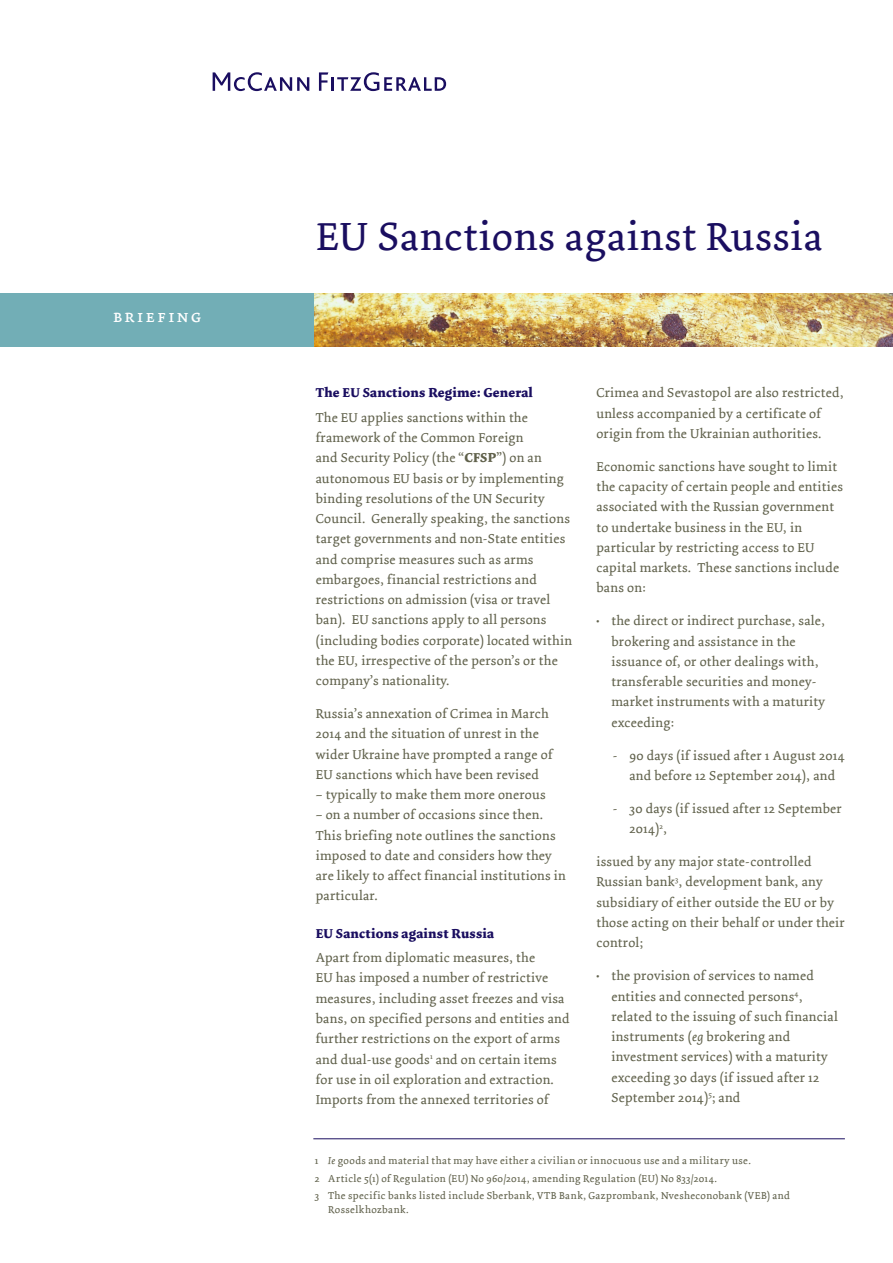
<style>
.page{position:relative;width:893px;height:1263px;background:#fff}
.page>*{position:absolute;margin:0;border:0;box-sizing:border-box;transform-origin:0 0}
.t1{font:41.1px "Dolly";letter-spacing:.02em;color:#1a0e60}
.Briefing{font:18px "Dolly Small Caps";letter-spacing:.1em;color:#fff}
.Body_Basic_9pt{font:13.5px/20.2px "Dolly";letter-spacing:.02em;color:#60614b}
.Subhead_LVL_03_Bold{font:700 13.5px "Dolly";letter-spacing:.02em;color:#1a0e60}
.Footnotes{font:10.5px/13.5px "Dolly";letter-spacing:.04em;color:#60614b}
.s1{font-weight:700}
.s2{font-style:italic}
</style>
<div class="page">
<svg style="left:213px;top:72px;width:96px;height:19px"></svg>
<svg style="left:319px;top:72px;width:127px;height:19px"></svg>
<div style="left:0;top:293px;width:315px;height:53px;background:#72aeb6"></div>
<img style="left:315px;top:293px;width:578px;height:53px">
<hr style="left:313px;top:1138px;width:532px;height:1px;background:#1a0e60">
<p class="Briefing" style="left:113px;top:305px;width:91px">briefing</p>
<p class="t1" style="left:316px;top:212px;width:508px">EU Sanctions against Russia</p>
<p class="Subhead_LVL_03_Bold" style="left:316px;top:384px;width:218px">The EU Sanctions Regime: General</p>
<p class="Body_Basic_9pt" style="left:316px;top:408px;width:258px">The EU applies sanctions within the framework of the Common Foreign<br>and Security Policy (the “<span class="s1">CFSP</span>”) on an autonomous EU basis or by implementing binding resolutions of the UN Security Council. Generally speaking, the sanctions target governments and non-State entities and comprise measures such as arms embargoes, financial restrictions and restrictions on admission (visa or travel ban). EU sanctions apply to all persons (including bodies corporate) located within the EU, irrespective of the person’s or the company’s nationality.</p>
<p class="Body_Basic_9pt" style="left:316px;top:704px;width:238px">Russia’s annexation of Crimea in March 2014 and the situation of unrest in the wider Ukraine have prompted a range of EU sanctions which have been revised</p>
<p class="Body_Basic_9pt" style="left:316px;top:785px;width:231px">– typically to make them more onerous</p>
<p class="Body_Basic_9pt" style="left:316px;top:805px;width:252px">– on a number of occasions since then.<br>This briefing note outlines the sanctions imposed to date and considers how they are likely to affect financial institutions in particular.</p>
<p class="Subhead_LVL_03_Bold" style="left:316px;top:925px;width:180px">EU Sanctions against Russia</p>
<p class="Body_Basic_9pt" style="left:316px;top:948px;width:255px">Apart from diplomatic measures, the<br>EU has imposed a number of restrictive measures, including asset freezes and visa bans, on specified persons and entities and further restrictions on the export of arms and dual-use goods<sup>1</sup> and on certain items for use in oil exploration and extraction.<br>Imports from the annexed territories of</p>
<p class="Body_Basic_9pt" style="left:596px;top:383px;width:249px">Crimea and Sevastopol are also restricted, unless accompanied by a certificate of origin from the Ukrainian authorities.</p>
<p class="Body_Basic_9pt" style="left:596px;top:457px;width:248px">Economic sanctions have sought to limit the capacity of certain people and entities associated with the Russian government to undertake business in the EU, in particular by restricting access to EU capital markets. These sanctions include bans on:</p>
<p class="Body_Basic_9pt" style="left:611px;top:611px;width:215px;text-indent:-15px">• the direct or indirect purchase, sale, brokering and assistance in the issuance of, or other dealings with, transferable securities and money&shy;market instruments with a maturity exceeding:</p>
<p class="Body_Basic_9pt" style="left:613px;top:745px;width:233px;text-align:center">- 90 days (if issued after 1 August 2014 and before 12 September 2014), and</p>
<p class="Body_Basic_9pt" style="left:629px;top:799px;width:214px;text-indent:-16px">- 30 days (if issued after 12 September<br>2014)<sup>2</sup>,</p>
<p class="Body_Basic_9pt" style="left:596px;top:852px;width:250px">issued by any major state-controlled Russian bank<sup>3</sup>, development bank, any subsidiary of either outside the EU or by those acting on their behalf or under their control;</p>
<p class="Body_Basic_9pt" style="left:611px;top:966px;width:228px;text-indent:-15px">• the provision of services to named entities and connected persons<sup>4</sup>, related to the issuing of such financial instruments (<span class="s2">eg</span> brokering and investment services) with a maturity exceeding 30 days (if issued after 12<br>September 2014)<sup>5</sup>; and</p>
<p class="Footnotes" style="left:315px;top:1154px;width:438px">1 <span class="s2">Ie</span> goods and material that may have either a civilian or innocuous use and a military use.</p>
<p class="Footnotes" style="left:315px;top:1171px;width:404px">2 Article 5(1) of Regulation (EU) No 960/2014, amending Regulation (EU) No 833/2014.</p>
<p class="Footnotes" style="left:328px;top:1189px;width:463px;text-indent:-14px">3 The specific banks listed include Sberbank, VTB Bank, Gazprombank, Nvesheconobank (VEB) and<br>Rosselkhozbank.</p>
</div>
